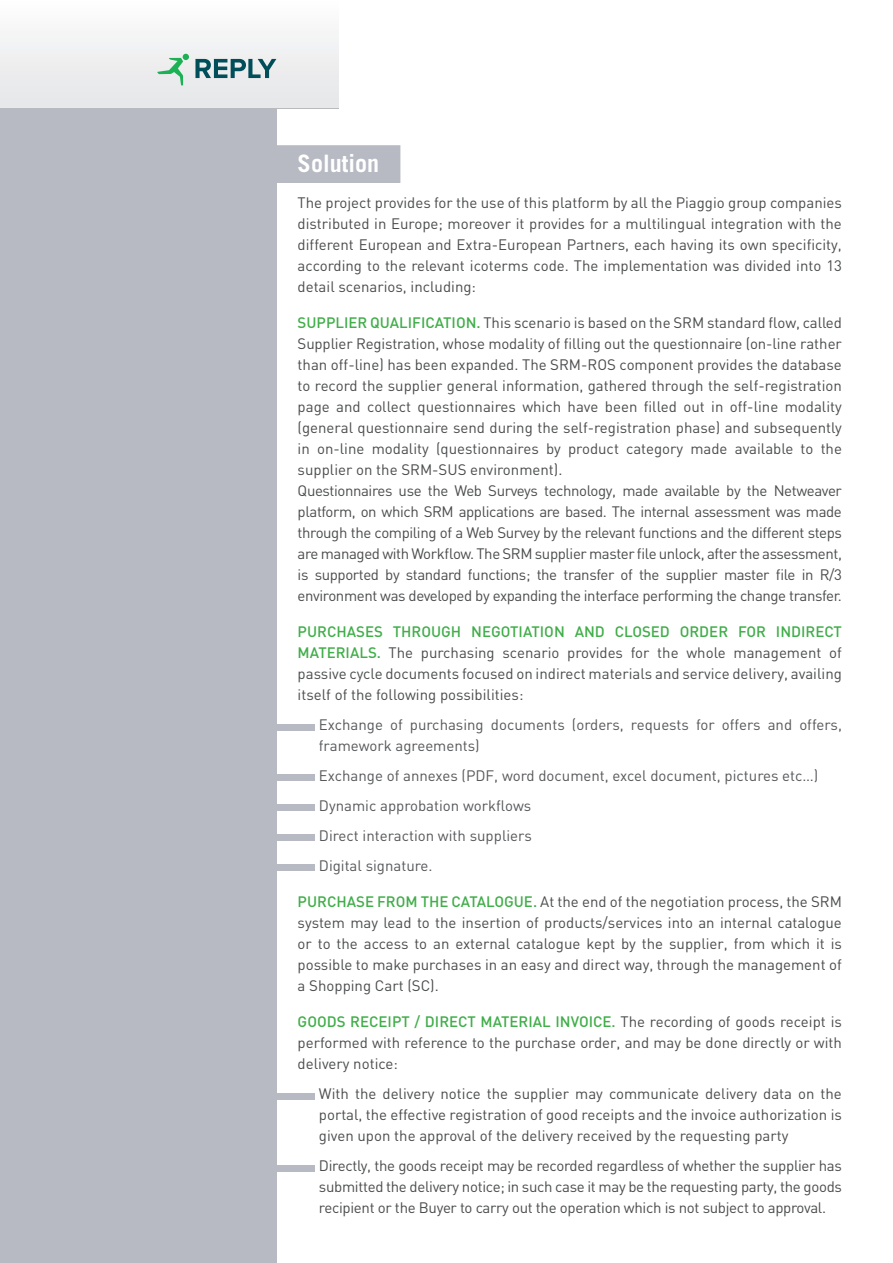
<style>
.page{position:relative;width:893px;height:1263px;background:#fff}
.page>*{position:absolute;margin:0;border:0;box-sizing:border-box;transform-origin:0 0}
.t1{font:700 24px "Trade Gothic";color:#fff}
.t2{font:15px/21px "DIN";letter-spacing:-.01em;color:#4b4c4d;text-align:justify}
.t3{font:15px/30px "DIN";color:#57585a}
.s1{font-weight:500;color:#40ae49}
</style>
<div class="page">
<div style="left:264px;top:146px;width:136px;height:36px;background:#b7bac3"></div>
<div style="left:264px;top:145px;width:136px;height:38px;border:2px solid #b7bac3"></div>
<div style="left:0;top:0;width:276px;height:1263px;background:#b7bac3"></div>
<div style="left:0;top:0;width:338px;height:108px;background:linear-gradient(to right,#f1f1f2,#f1f2f2)"></div>
<div style="left:272px;top:724px;width:43px;height:6px;background:#b7bac3"></div>
<div style="left:272px;top:774px;width:43px;height:7px;background:#b7bac3"></div>
<div style="left:272px;top:804px;width:43px;height:7px;background:#b7bac3"></div>
<div style="left:272px;top:834px;width:43px;height:6px;background:#b7bac3"></div>
<div style="left:272px;top:864px;width:43px;height:6px;background:#b7bac3"></div>
<div style="left:272px;top:1093px;width:43px;height:6px;background:#b7bac3"></div>
<div style="left:272px;top:1165px;width:43px;height:6px;background:#b7bac3"></div>
<svg style="left:157px;top:54px;width:32px;height:31px"></svg>
<svg style="left:195px;top:59px;width:81px;height:19px;background:#769da3"></svg>
<p class="t1" style="left:298px;top:148px;width:83px">Solution</p>
<p class="t2" style="left:298px;top:191px;width:546px">The project provides for the use of this platform by all the Piaggio group companies distributed in Europe; moreover it provides for a multilingual integration with the different European and Extra-European Partners, each having its own specificity, according to the relevant icoterms code. The implementation was divided into 13 detail scenarios, including:</p>
<p class="t2" style="left:298px;top:311px;width:546px;text-align:left"><span class="s1">SUPPLIER QUALIFICATION.</span> This scenario is based on the SRM standard flow, called Supplier Registration, whose modality of filling out the questionnaire (on-line rather than off-line) has been expanded. The SRM-ROS component provides the database to record the supplier general information, gathered through the self-registration page and collect questionnaires which have been filled out in off-line modality (general questionnaire send during the self-registration phase) and subsequently in on-line modality (questionnaires by product category made available to the supplier on the SRM-SUS environment).<br>Questionnaires use the Web Surveys technology, made available by the Netweaver platform, on which SRM applications are based. The internal assessment was made through the compiling of a Web Survey by the relevant functions and the different steps are managed with Workflow. The SRM supplier master file unlock, after the assessment, is supported by standard functions; the transfer of the supplier master file in R/3 environment was developed by expanding the interface performing the change transfer.</p>
<p class="t2" style="left:298px;top:620px;width:546px"><span class="s1">PURCHASES THROUGH NEGOTIATION AND CLOSED ORDER FOR INDIRECT MATERIALS.</span> The purchasing scenario provides for the whole management of passive cycle documents focused on indirect materials and service delivery, availing itself of the following possibilities:</p>
<p class="t3" style="left:319px;top:713px;width:524px;line-height:21px">Exchange of purchasing documents (orders, requests for offers and offers, framework agreements)</p>
<p class="t3" style="left:319px;top:760px;width:501px">Exchange of annexes (PDF, word document, excel document, pictures etc…)<br>Dynamic approbation workflows<br>Direct interaction with suppliers<br>Digital signature.</p>
<p class="t2" style="left:298px;top:890px;width:546px"><span class="s1">PURCHASE FROM THE CATALOGUE.</span> At the end of the negotiation process, the SRM system may lead to the insertion of products/services into an internal catalogue or to the access to an external catalogue kept by the supplier, from which it is possible to make purchases in an easy and direct way, through the management of a Shopping Cart (SC).</p>
<p class="t2" style="left:298px;top:1010px;width:546px"><span class="s1">GOODS RECEIPT / DIRECT MATERIAL INVOICE.</span> The recording of goods receipt is performed with reference to the purchase order, and may be done directly or with delivery notice:</p>
<p class="t2" style="left:319px;top:1082px;width:524px">With the delivery notice the supplier may communicate delivery data on the portal, the effective registration of good receipts and the invoice authorization is given upon the approval of the delivery received by the requesting party</p>
<p class="t2" style="left:319px;top:1154px;width:525px">Directly, the goods receipt may be recorded regardless of whether the supplier has submitted the delivery notice; in such case it may be the requesting party, the goods recipient or the Buyer to carry out the operation which is not subject to approval.</p>
</div>
